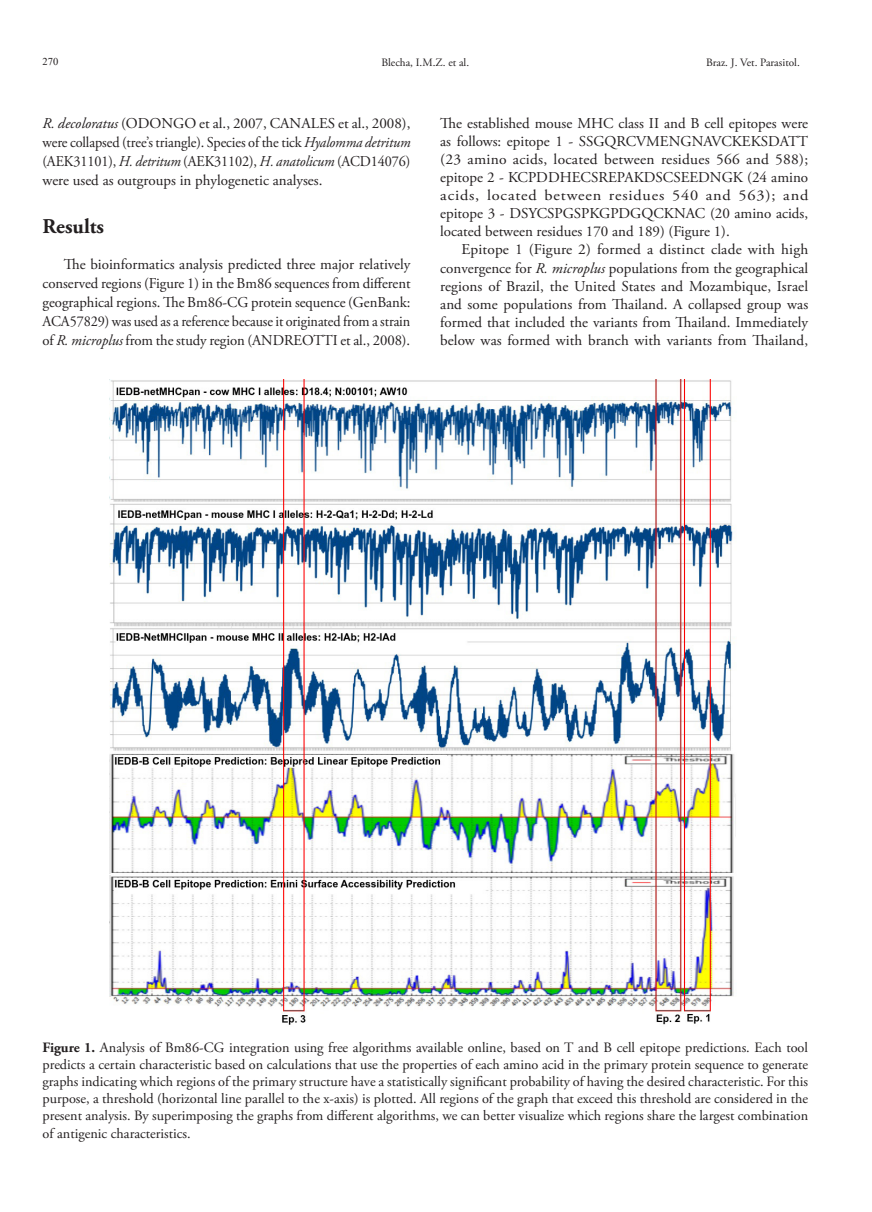
<style>
.page{position:relative;width:872px;height:1212px;background:#fff}
.page>*{position:absolute;margin:0;border:0;box-sizing:border-box;transform-origin:0 0}
.Heading1{font:700 21px "Adobe Garamond Pro";color:#231f20}
.Paragraph{font:15px/18.1px "Adobe Garamond Pro";color:#231f20;text-align:justify}
.FigureCaption{font:14.25px/17.1px "Adobe Garamond Pro";color:#231f20;text-align:justify}
.t1{font:11.25px "Adobe Garamond Pro";color:#231f20}
.s1{font-style:italic}
.s2{font-weight:700}
</style>
<div class="page">
<img style="left:109px;top:379px;width:627px;height:646px">
<p class="t1" style="left:381px;top:55px;width:89px">Blecha, I.M.Z. et al.</p>
<p class="t1" style="left:706px;top:55px;width:95px">Braz. J. Vet. Parasitol.</p>
<p class="Paragraph" style="left:43px;top:114px;width:369px;line-height:19px"><span class="s1">R. decoloratus</span> (ODONGO et al., 2007, CANALES et al., 2008), were collapsed (tree’s triangle). Species of the tick <span class="s1">Hyalomma detritum </span>(AEK31101), <span class="s1">H. detritum</span> (AEK31102), <span class="s1">H. anatolicum</span> (ACD14076) were used as outgroups in phylogenetic analyses.</p>
<p class="Heading1" style="left:43px;top:214px;width:63px">Results</p>
<p class="Paragraph" style="left:43px;top:255px;width:369px;line-height:19px;text-indent:21px">The bioinformatics analysis predicted three major relatively conserved regions (Figure 1) in the Bm86 sequences from different geographical regions. The Bm86-CG protein sequence (GenBank:<br>ACA57829) was used as a reference because it originated from a strain of <span class="s1">R. microplus</span> from the study region (ANDREOTTI et al., 2008).</p>
<p class="Paragraph" style="left:440px;top:115px;width:370px">The established mouse MHC class II and B cell epitopes were as follows: epitope 1 - SSGQRCVMENGNAVCKEKSDATT (23 amino acids, located between residues 566 and 588); epitope 2 - KCPDDHECSREPAKDSCSEEDNGK (24 amino acids, located between residues 540 and 563); and epitope 3 - DSYCSPGSPKGPDGQCKNAC (20 amino acids, located between residues 170 and 189) (Figure 1).</p>
<p class="Paragraph" style="left:440px;top:241px;width:369px;text-indent:21px">Epitope 1 (Figure 2) formed a distinct clade with high convergence for <span class="s1">R. microplus</span> populations from the geographical regions of Brazil, the United States and Mozambique, Israel and some populations from Thailand. A collapsed group was formed that included the variants from Thailand. Immediately below was formed with branch with variants from Thailand,</p>
<p class="FigureCaption" style="left:43px;top:1039px;width:767px"><span class="s2">Figure 1.</span> Analysis of Bm86-CG integration using free algorithms available online, based on T and B cell epitope predictions. Each tool predicts a certain characteristic based on calculations that use the properties of each amino acid in the primary protein sequence to generate graphs indicating which regions of the primary structure have a statistically significant probability of having the desired characteristic. For this purpose, a threshold (horizontal line parallel to the x-axis) is plotted. All regions of the graph that exceed this threshold are considered in the present analysis. By superimposing the graphs from different algorithms, we can better visualize which regions share the largest combination of antigenic characteristics.</p>
</div>
